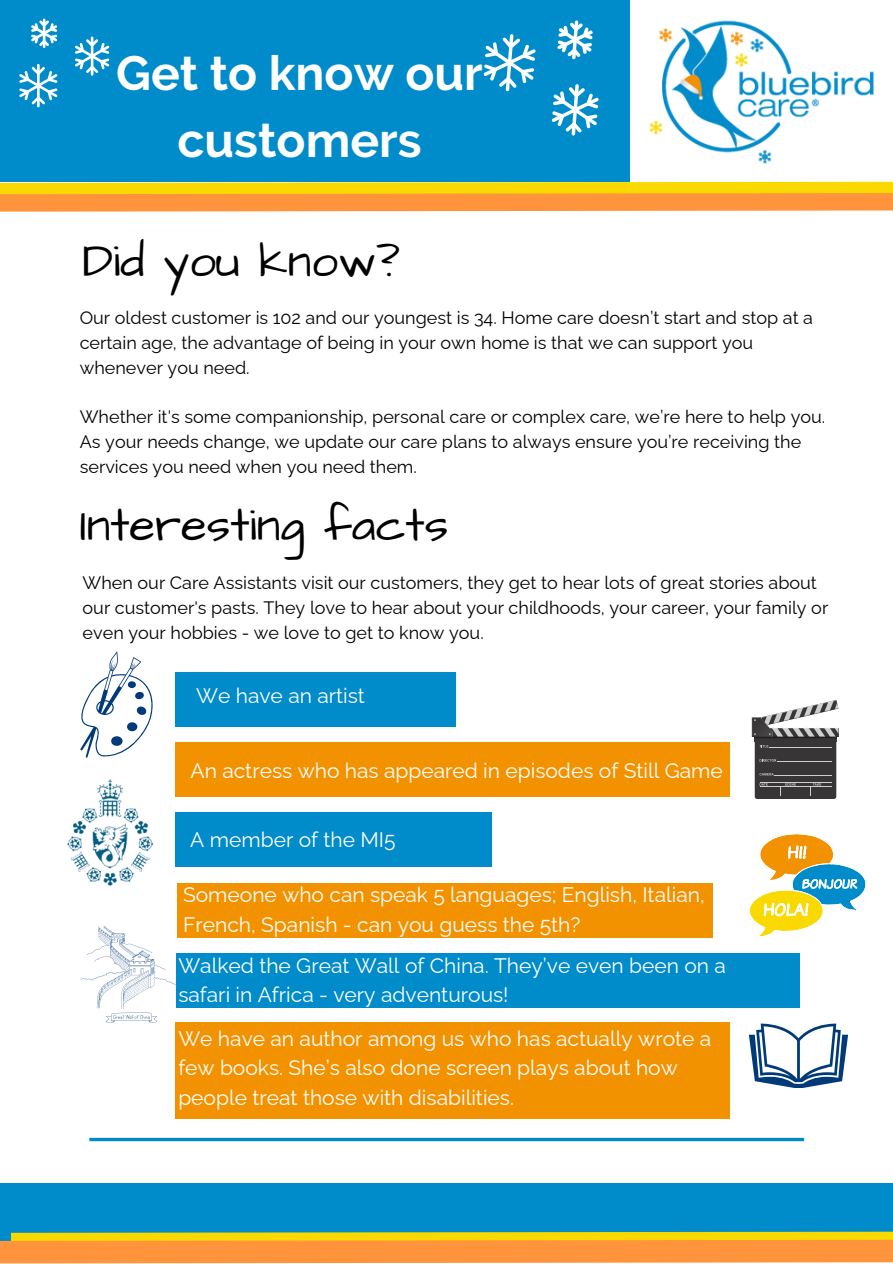
<style>
.page{position:relative;width:893px;height:1264px;background:#fff}
.page>*{position:absolute;margin:0;border:0;box-sizing:border-box;transform-origin:0 0}
.t1{font:700 48px/66.3px "Raleway";color:#fff;text-align:center}
.t2{font:47.25px "Architects Daughter";color:#000}
.t3{font:21px/29.2px "Raleway";color:#fff}
.t4{font:18px/24.8px "Raleway";color:#000}
</style>
<div class="page">
<svg style="left:89px;top:1137px;width:715px;height:4px;background:#34a2d5"></svg>
<div style="left:0;top:0;width:629px;height:182px;background:#008bcb"></div>
<svg style="left:0;top:182px;width:892px;height:30px;background:#fcb22e"></svg>
<div style="left:0;top:1183px;width:892px;height:60px;background:#008bcb"></div>
<svg style="left:0;top:1231px;width:892px;height:32px;background:#f2a535"></svg>
<img style="left:629px;top:2px;width:263px;height:181px">
<hr style="left:37px;top:64px;width:3px;height:23px;background:#fff">
<hr style="left:37px;top:84px;width:3px;height:23px;background:#fff">
<svg style="left:19px;top:67px;width:38px;height:37px"></svg>
<hr style="left:91px;top:37px;width:2px;height:20px;background:#fff">
<hr style="left:91px;top:55px;width:2px;height:21px;background:#fff">
<svg style="left:75px;top:39px;width:34px;height:34px"></svg>
<svg style="left:31px;top:19px;width:26px;height:29px"></svg>
<svg style="left:483px;top:34px;width:53px;height:58px"></svg>
<svg style="left:551px;top:84px;width:48px;height:52px"></svg>
<svg style="left:557px;top:20px;width:36px;height:40px"></svg>
<svg style="left:80px;top:651px;width:72px;height:106px"></svg>
<img style="left:67px;top:779px;width:87px;height:108px">
<svg style="left:80px;top:926px;width:103px;height:96px"></svg>
<svg style="left:750px;top:834px;width:115px;height:102px"></svg>
<svg style="left:751px;top:700px;width:87px;height:99px"></svg>
<div style="left:175px;top:672px;width:280px;height:55px;background:#008bcb"></div>
<div style="left:175px;top:742px;width:554px;height:54px;background:#f39200"></div>
<div style="left:175px;top:812px;width:316px;height:55px;background:#008bcb"></div>
<div style="left:177px;top:882px;width:535px;height:55px;background:#f39200"></div>
<div style="left:177px;top:953px;width:622px;height:54px;background:#008bcb"></div>
<div style="left:175px;top:1022px;width:554px;height:96px;background:#f39200"></div>
<svg style="left:749px;top:1023px;width:98px;height:64px"></svg>
<p class="t1" style="left:116px;top:40px;width:368px">Get to know our customers</p>
<p class="t2" style="left:83px;top:229px;width:319px">Did you know?</p>
<p class="t4" style="left:80px;top:305px;width:734px">Our oldest customer is 102 and our youngest is 34. Home care doesn’t start and stop at a certain age, the advantage of being in your own home is that we can support you whenever you need.</p>
<p class="t4" style="left:80px;top:404px;width:747px">Whether it's some companionship, personal care or complex care, we’re here to help you.<br>As your needs change, we update our care plans to always ensure you’re receiving the services you need when you need them.</p>
<p class="t2" style="left:80px;top:494px;width:370px">Interesting facts</p>
<p class="t4" style="left:83px;top:570px;width:747px">When our Care Assistants visit our customers, they get to hear lots of great stories about our customer's pasts. They love to hear about your childhoods, your career, your family or even your hobbies - we love to get to know you.</p>
<p class="t3" style="left:196px;top:681px;width:170px">We have an artist</p>
<p class="t3" style="left:190px;top:756px;width:534px">An actress who has appeared in episodes of Still Game</p>
<p class="t3" style="left:190px;top:824px;width:207px">A member of the MI5</p>
<p class="t3" style="left:183px;top:880px;width:523px">Someone who can speak 5 languages; English, Italian,<br>French, Spanish - can you guess the 5th?</p>
<p class="t3" style="left:178px;top:950px;width:549px">Walked the Great Wall of China. They’ve even been on a safari in Africa - very adventurous!</p>
<p class="t3" style="left:178px;top:1024px;width:534px">We have an author among us who has actually wrote a few books. She’s also done screen plays about how people treat those with disabilities.</p>
</div>
